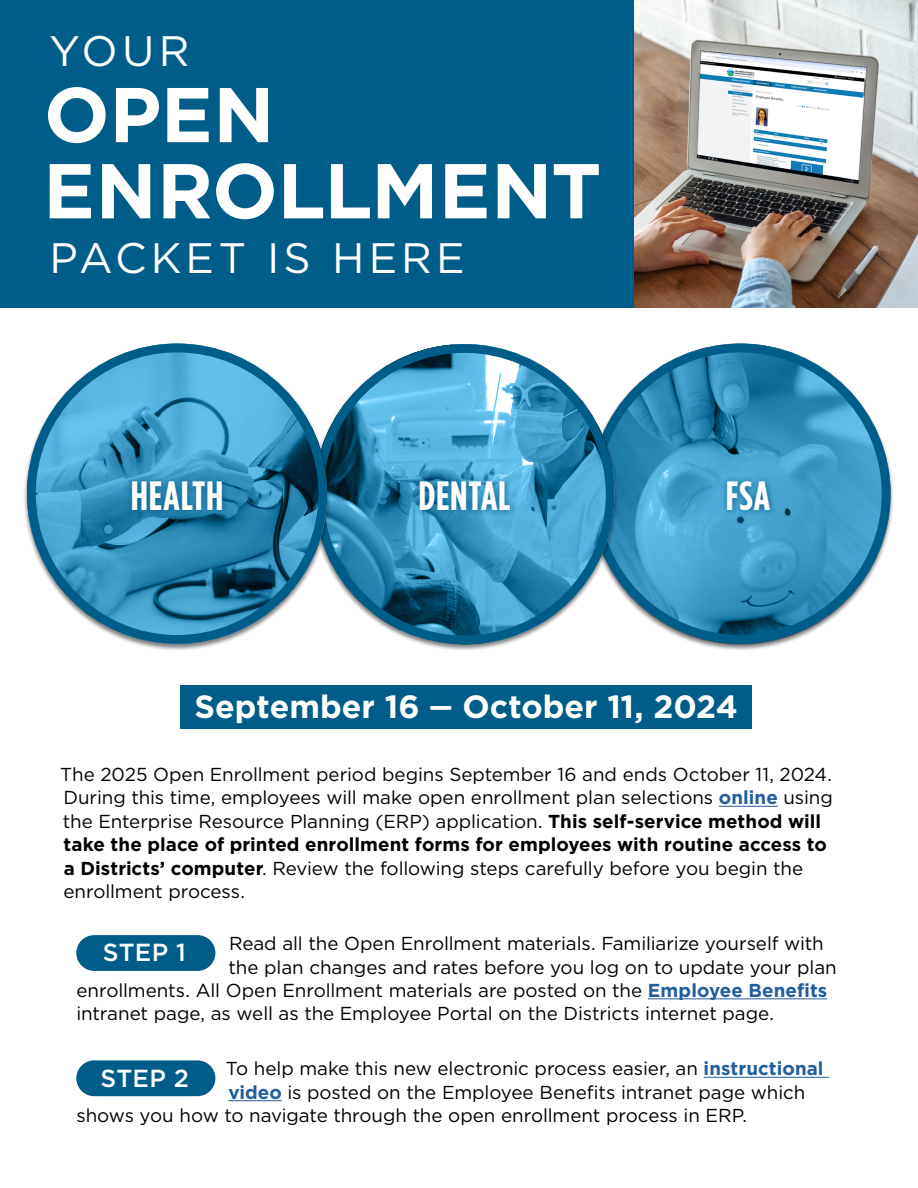
<style>
.page{position:relative;width:918px;height:1188px;background:#fff}
.page>*{position:absolute;margin:0;border:0;box-sizing:border-box;transform-origin:0 0}
.t1{font:42.6px "Gotham";letter-spacing:.095em;color:#fff}
.t2{font:700 40.8px "Gotham Condensed";letter-spacing:.02em;color:#fff}
.t3{font:700 32.1px "Gotham";color:#fff}
.t4{font:500 24.6px "Gotham";letter-spacing:.01em;color:#fff}
.t5{font:18.75px/23.4px "Gotham";letter-spacing:-.005em;color:#000}
.s1{font-size:26.1px}
.s2{font-weight:700;color:#215e9e}
.s3{font-weight:700}
</style>
<div class="page">
<div style="left:0;top:0;width:918px;height:308px;background:#005d8a"></div>
<img style="left:634px;top:0;width:284px;height:308px">
<hr style="left:648px;top:998px;width:179px;height:1px;background:#215e9e">
<div style="left:76px;top:935px;width:139px;height:36px;background:#005d8a;border-radius:18px"></div>
<hr style="left:704px;top:1077px;width:125px;height:1px;background:#215e9e">
<hr style="left:228px;top:1100px;width:54px;height:1px;background:#215e9e">
<div style="left:76px;top:1060px;width:139px;height:36px;background:#005d8a;border-radius:18px"></div>
<hr style="left:719px;top:806px;width:59px;height:1px;background:#215e9e">
<div style="left:586px;top:343px;width:309px;height:308px;background:#000;opacity:.5"></div>
<svg style="left:590px;top:344px;width:301px;height:300px;background:#3591be"></svg>
<div style="left:590px;top:344px;width:301px;height:300px;border:9px solid #005d8a;border-radius:50%"></div>
<div style="left:310px;top:343px;width:309px;height:308px;background:#000;opacity:.5"></div>
<svg style="left:314px;top:344px;width:301px;height:300px;background:#3c92bc"></svg>
<div style="left:314px;top:344px;width:301px;height:300px;border:9px solid #005d8a;border-radius:50%"></div>
<div style="left:23px;top:343px;width:308px;height:308px;background:#000;opacity:.5"></div>
<svg style="left:27px;top:344px;width:300px;height:300px;background:#3790bb"></svg>
<div style="left:27px;top:344px;width:300px;height:300px;border:9px solid #005d8a;border-radius:50%"></div>
<svg style="left:720px;top:475px;width:57px;height:42px;background:#3592bf"></svg>
<svg style="left:413px;top:475px;width:104px;height:42px;background:#2c89b5"></svg>
<svg style="left:125px;top:475px;width:104px;height:42px;background:#1e7ba8"></svg>
<svg style="left:48px;top:87px;width:551px;height:132px"></svg>
<div style="left:181px;top:685px;width:571px;height:44px;background:#005d8a"></div>
<h1 class="t1" style="left:50px;top:23px;width:142px">YOUR</h1>
<h1 class="t1" style="left:50px;top:231px;width:417px">PACKET IS HERE</h1>
<h2 class="t2" style="left:131px;top:472px;width:94px">HEALTH</h2>
<h2 class="t2" style="left:418px;top:472px;width:94px">DENTAL</h2>
<h2 class="t2" style="left:726px;top:472px;width:46px">FSA</h2>
<h3 class="t3" style="left:195px;top:685px;width:545px">September 16 <span class="s1">—</span> October 11, 2024</h3>
<p class="t5" style="left:60px;top:762px;width:774px">The 2025 Open Enrollment period begins September 16 and ends October 11, 2024.<br>During this time, employees will make open enrollment plan selections <span class="s2">online</span> using the Enterprise Resource Planning (ERP) application. <span class="s3">This self-service method will take the place of printed enrollment forms for employees with routine access to a Districts’ computer</span>. Review the following steps carefully before you begin the enrollment process.</p>
<p class="t5" style="left:229px;top:931px;width:596px">Read all the Open Enrollment materials. Familiarize yourself with</p>
<p class="t5" style="left:229px;top:955px;width:610px">the plan changes and rates before you log on to update your plan</p>
<p class="t5" style="left:76px;top:978px;width:752px">enrollments. All Open Enrollment materials are posted on the <span class="s2">Employee Benefits</span></p>
<p class="t5" style="left:76px;top:1002px;width:699px">intranet page, as well as the Employee Portal on the Districts internet page.</p>
<h3 class="t4" style="left:103px;top:936px;width:85px">STEP 1</h3>
<p class="t5" style="left:226px;top:1057px;width:599px">To help make this new electronic process easier, an <span class="s2">instructional</span></p>
<p class="t5" style="left:228px;top:1080px;width:578px"><span class="s2">video</span> is posted on the Employee Benefits intranet page which</p>
<p class="t5" style="left:76px;top:1104px;width:672px">shows you how to navigate through the open enrollment process in ERP.</p>
<h3 class="t4" style="left:100px;top:1062px;width:90px">STEP 2</h3>
</div>
